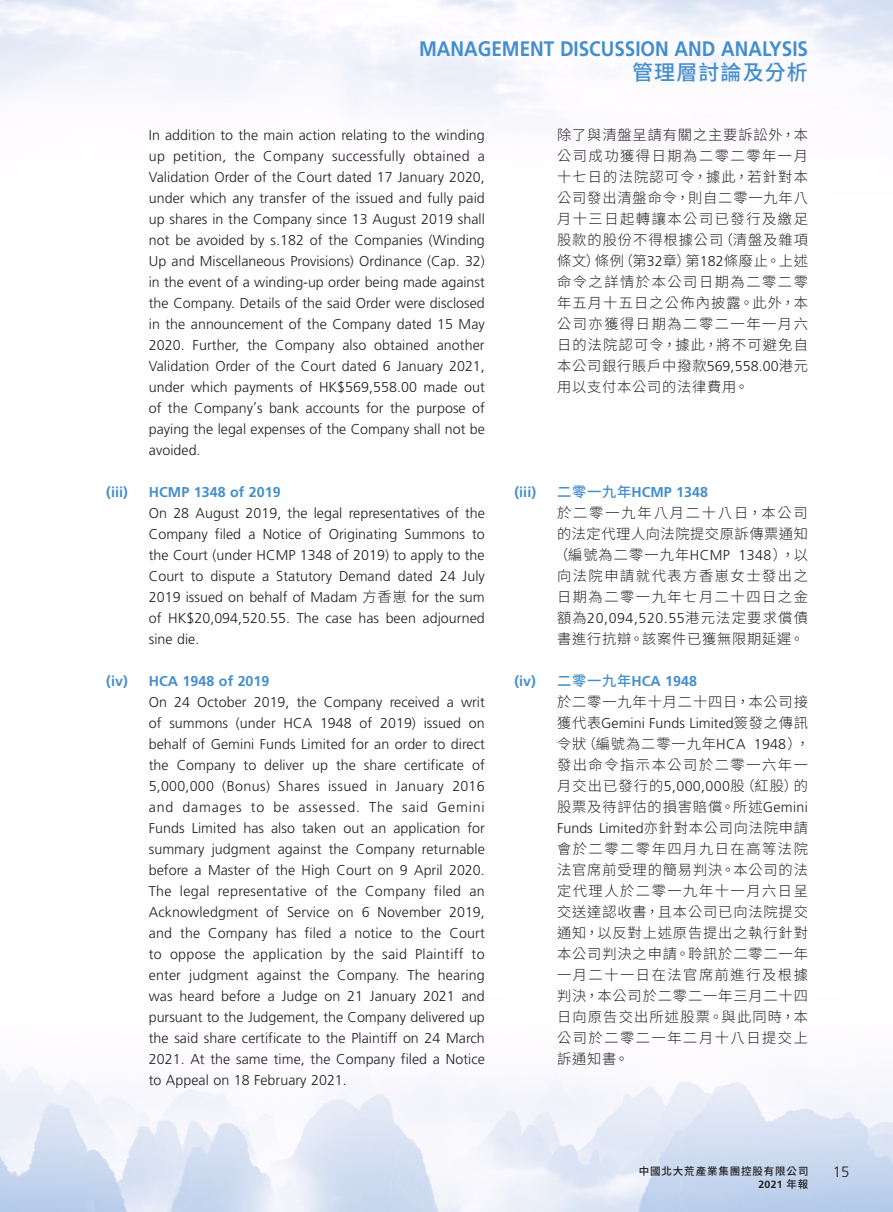
<style>
.page{position:relative;width:893px;height:1212px;background:#fff}
.page>*{position:absolute;margin:0;border:0;box-sizing:border-box;transform-origin:0 0}
.t1{font:700 21px "Frutiger LT Std";color:#448ecd;scale:.9 1}
.t2{font:500 21px "Source Han Sans TC";letter-spacing:.055em;color:#448ecd}
.t3{font:300 15px "Frutiger LT Std";color:#231f20}
.Body_Text{font:300 14.25px/21px "Frutiger LT Std";letter-spacing:.005em;color:#231f20;text-align:justify}
.C_Body_Text{font:300 14.25px/21px "Source Han Sans TC";letter-spacing:.07em;color:#231f20;text-align:justify}
.Heading_2{font:700 14.25px "Frutiger LT Std";letter-spacing:.005em;color:#448ecd}
.C_Heading_2{font:700 14.25px "Frutiger LT Std";letter-spacing:.005em;color:#448ecd}
.t4{font:500 10.5px "Source Han Sans TC";letter-spacing:.085em;color:#231f20}
.t5{font:700 10.5px "Frutiger LT Std";color:#231f20}
.s1{font-family:"Source Han Sans TC"}
.s2{font-family:"Frutiger LT Std"}
.s3{font-family:"Source Han Sans TC";font-weight:500}
</style>
<div class="page">
<img style="left:0;top:1067px;width:893px;height:145px">
<h1 class="t1" style="left:419px;top:36px;width:434px">MANAGEMENT DISCUSSION AND ANALYSIS</h1>
<h1 class="t2" style="left:632px;top:60px;width:177px">管理層討論及分析</h1>
<p class="Body_Text" style="left:149px;top:125px;width:338px">In addition to the main action relating to the winding up petition, the Company successfully obtained a Validation Order of the Court dated 17 January 2020, under which any transfer of the issued and fully paid up shares in the Company since 13 August 2019 shall not be avoided by s.182 of the Companies (Winding Up and Miscellaneous Provisions) Ordinance (Cap. 32) in the event of a winding-up order being made against the Company. Details of the said Order were disclosed in the announcement of the Company dated 15 May 2020. Further, the Company also obtained another Validation Order of the Court dated 6 January 2021, under which payments of HK$569,558.00 made out of the Company’s bank accounts for the purpose of paying the legal expenses of the Company shall not be avoided.</p>
<p class="Heading_2" style="left:106px;top:484px;width:23px">(iii)</p>
<p class="Heading_2" style="left:149px;top:484px;width:133px">HCMP 1348 of 2019</p>
<p class="Body_Text" style="left:149px;top:503px;width:338px">On 28 August 2019, the legal representatives of the Company filed a Notice of Originating Summons to the Court (under HCMP 1348 of 2019) to apply to the Court to dispute a Statutory Demand dated 24 July 2019 issued on behalf of Madam <span class="s1">方香崽</span> for the sum of HK$20,094,520.55. The case has been adjourned sine die.</p>
<p class="Heading_2" style="left:106px;top:673px;width:23px">(iv)</p>
<p class="Heading_2" style="left:149px;top:673px;width:122px">HCA 1948 of 2019</p>
<p class="Body_Text" style="left:149px;top:692px;width:338px">On 24 October 2019, the Company received a writ of summons (under HCA 1948 of 2019) issued on behalf of Gemini Funds Limited for an order to direct the Company to deliver up the share certificate of 5,000,000 (Bonus) Shares issued in January 2016 and damages to be assessed. The said Gemini Funds Limited has also taken out an application for summary judgment against the Company returnable before a Master of the High Court on 9 April 2020.<br>The legal representative of the Company filed an Acknowledgment of Service on 6 November 2019, and the Company has filed a notice to the Court to oppose the application by the said Plaintiff to enter judgment against the Company. The hearing was heard before a Judge on 21 January 2021 and pursuant to the Judgement, the Company delivered up the said share certificate to the Plaintiff on 24 March 2021. At the same time, the Company filed a Notice to Appeal on 18 February 2021.</p>
<p class="C_Body_Text" style="left:557px;top:125px;width:252px">除了與清盤呈請有關之主要訴訟外，本公司成功獲得日期為二零二零年一月十七日的法院認可令，據此，若針對本公司發出清盤命令，則自二零一九年八月十三日起轉讓本公司已發行及繳足股款的股份不得根據公司（清盤及雜項條文）條例（第<span class="s2">32</span>章）第<span class="s2">182</span>條廢止。上述命令之詳情於本公司日期為二零二零年五月十五日之公佈內披露。此外，本公司亦獲得日期為二零二一年一月六日的法院認可令，據此，將不可避免自本公司銀行賬戶中撥款<span class="s2">569,558.00</span>港元用以支付本公司的法律費用。</p>
<p class="C_Heading_2" style="left:514px;top:484px;width:23px">(iii)</p>
<p class="C_Heading_2" style="left:557px;top:484px;width:153px"><span class="s3">二零一九年</span>HCMP 1348</p>
<p class="C_Body_Text" style="left:554px;top:503px;width:255px">於二零一九年八月二十八日，本公司的法定代理人向法院提交原訴傳票通知（編號為二零一九年<span class="s2">HCMP 1348</span>），以向法院申請就代表方香崽女士發出之日期為二零一九年七月二十四日之金額為<span class="s2">20,094,520.55</span>港元法定要求償債書進行抗辯。該案件已獲無限期延遲。</p>
<p class="C_Heading_2" style="left:514px;top:673px;width:23px">(iv)</p>
<p class="C_Heading_2" style="left:557px;top:673px;width:141px"><span class="s3">二零一九年</span>HCA 1948</p>
<p class="C_Body_Text" style="left:557px;top:692px;width:254px;text-align:left">於二零一九年十月二十四日，本公司接獲代表<span class="s2">Gemini Funds Limited</span>簽發之傳訊令狀（編號為二零一九年<span class="s2">HCA 1948</span>），發出命令指示本公司於二零一六年一月交出已發行的<span class="s2">5,000,000</span>股（紅股）的股票及待評估的損害賠償。所述<span class="s2">Gemini<br>Funds Limited</span>亦針對本公司向法院申請會於二零二零年四月九日在高等法院法官席前受理的簡易判決。本公司的法定代理人於二零一九年十一月六日呈交送達認收書，且本公司已向法院提交通知，以反對上述原告提出之執行針對本公司判決之申請。聆訊於二零二一年一月二十一日在法官席前進行及根據判決，本公司於二零二一年三月二十四日向原告交出所述股票。與此同時，本公司於二零二一年二月十八日提交上訴通知書。</p>
<p class="t4" style="left:639px;top:1165px;width:171px">中國北大荒產業集團控股有限公司</p>
<p class="t3" style="left:833px;top:1164px;width:18px">15</p>
<p class="t5" style="left:758px;top:1178px;width:52px">2021 <span class="s3">年報</span></p>
</div>
